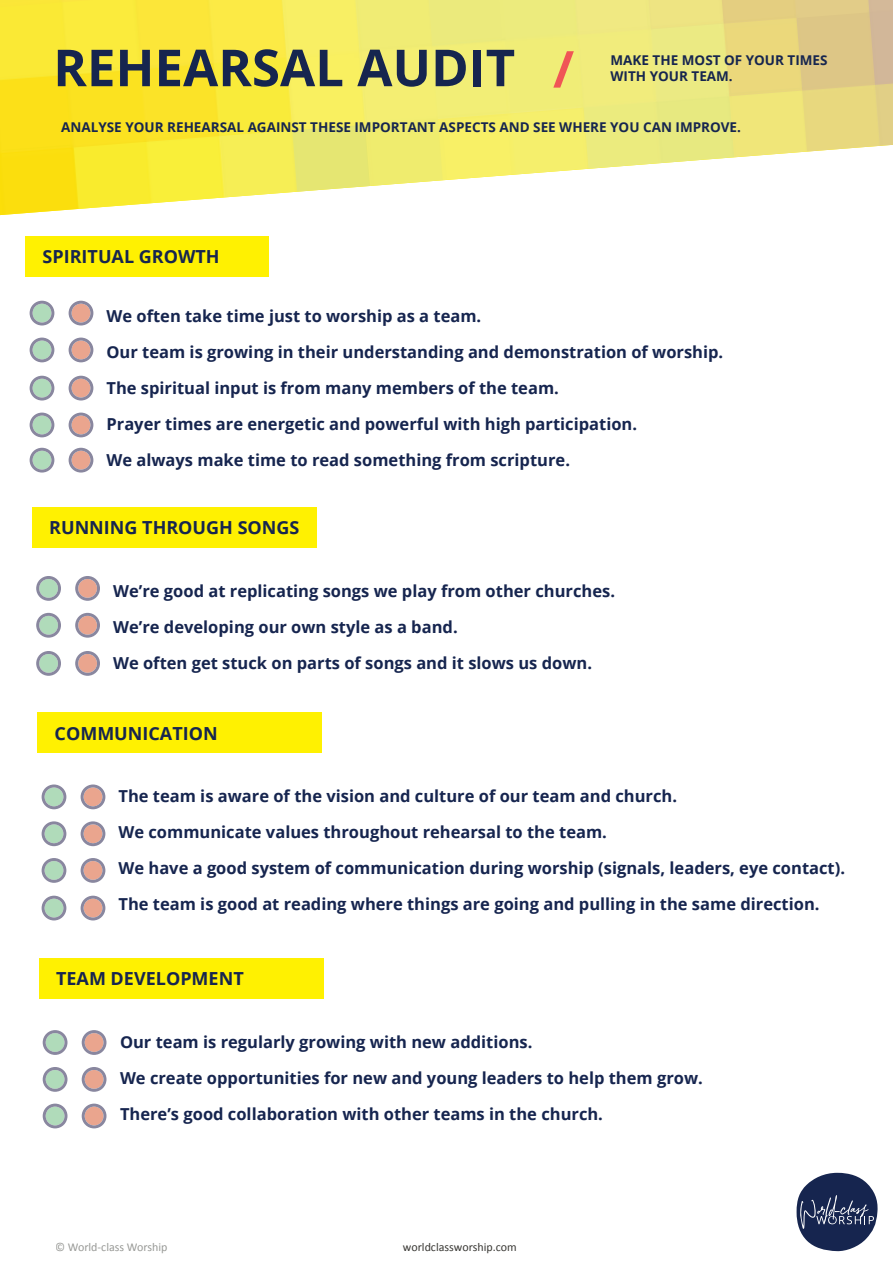
<style>
.page{position:relative;width:893px;height:1263px;background:#fff}
.page>*{position:absolute;margin:0;border:0;box-sizing:border-box;transform-origin:0 0}
.t1{font:700 51px "Open Sans";color:#16254f}
.t2{font:700 51px "Open Sans";color:#f05556}
.t3{font:700 18px "Open Sans";color:#16254f}
.t4{font:700 16.5px/36px "Open Sans";color:#16254f}
.t5{font:700 13.5px "Open Sans";color:#16254f}
.t6{font:12px "Calibri";color:#393834}
.t7{font:12px "Calibri";color:#989996}
</style>
<div class="page">
<div style="left:26px;top:236px;width:242px;height:41px;background:#fff101"></div>
<img style="left:0;top:0;width:893px;height:215px">
<svg style="left:797px;top:1173px;width:81px;height:78px"></svg>
<svg style="left:69px;top:301px;width:24px;height:24px"></svg>
<svg style="left:69px;top:338px;width:24px;height:24px"></svg>
<svg style="left:69px;top:376px;width:24px;height:24px"></svg>
<svg style="left:69px;top:413px;width:24px;height:24px"></svg>
<svg style="left:30px;top:301px;width:24px;height:24px"></svg>
<svg style="left:30px;top:338px;width:24px;height:24px"></svg>
<svg style="left:30px;top:376px;width:24px;height:24px"></svg>
<svg style="left:30px;top:413px;width:24px;height:24px"></svg>
<svg style="left:69px;top:448px;width:24px;height:24px"></svg>
<svg style="left:30px;top:448px;width:24px;height:24px"></svg>
<div style="left:32px;top:507px;width:285px;height:41px;background:#fff101"></div>
<svg style="left:75px;top:576px;width:25px;height:25px"></svg>
<svg style="left:75px;top:613px;width:25px;height:25px"></svg>
<svg style="left:75px;top:651px;width:25px;height:25px"></svg>
<svg style="left:36px;top:576px;width:25px;height:25px"></svg>
<svg style="left:36px;top:613px;width:25px;height:25px"></svg>
<svg style="left:36px;top:651px;width:25px;height:25px"></svg>
<div style="left:38px;top:712px;width:284px;height:41px;background:#fff101"></div>
<svg style="left:81px;top:784px;width:24px;height:25px"></svg>
<svg style="left:81px;top:821px;width:24px;height:25px"></svg>
<svg style="left:81px;top:858px;width:24px;height:25px"></svg>
<svg style="left:42px;top:784px;width:24px;height:25px"></svg>
<svg style="left:42px;top:821px;width:24px;height:25px"></svg>
<svg style="left:42px;top:858px;width:24px;height:25px"></svg>
<svg style="left:81px;top:896px;width:24px;height:24px"></svg>
<svg style="left:42px;top:896px;width:24px;height:24px"></svg>
<div style="left:39px;top:958px;width:285px;height:41px;background:#fff101"></div>
<svg style="left:82px;top:1030px;width:25px;height:25px"></svg>
<svg style="left:82px;top:1067px;width:25px;height:25px"></svg>
<svg style="left:82px;top:1103px;width:25px;height:25px"></svg>
<svg style="left:43px;top:1030px;width:25px;height:25px"></svg>
<svg style="left:43px;top:1067px;width:25px;height:25px"></svg>
<svg style="left:43px;top:1103px;width:25px;height:25px"></svg>
<h1 class="t1" style="left:53px;top:32px;width:463px">REHEARSAL AUDIT</h1>
<p class="t5" style="left:61px;top:118px;width:681px">ANALYSE YOUR REHEARSAL AGAINST THESE IMPORTANT ASPECTS AND SEE WHERE YOU CAN IMPROVE.</p>
<h1 class="t2" style="left:553px;top:33px;width:23px">/</h1>
<p class="t5" style="left:610px;top:51px;width:219px">MAKE THE MOST OF YOUR TIMES</p>
<p class="t5" style="left:610px;top:67px;width:124px">WITH YOUR TEAM.</p>
<p class="t3" style="left:43px;top:244px;width:179px">SPIRITUAL GROWTH</p>
<p class="t4" style="left:106px;top:297px;width:618px">We often take time just to worship as a team.<br>Our team is growing in their understanding and demonstration of worship.<br>The spiritual input is from many members of the team.<br>Prayer times are energetic and powerful with high participation.<br>We always make time to read something from scripture.</p>
<p class="t3" style="left:49px;top:515px;width:252px">RUNNING THROUGH SONGS</p>
<p class="t4" style="left:113px;top:572px;width:503px">We’re good at replicating songs we play from other churches.<br>We’re developing our own style as a band.<br>We often get stuck on parts of songs and it slows us down.</p>
<p class="t3" style="left:55px;top:720px;width:165px">COMMUNICATION</p>
<p class="t4" style="left:118px;top:778px;width:728px">The team is aware of the vision and culture of our team and church.<br>We communicate values throughout rehearsal to the team.<br>We have a good system of communication during worship (signals, leaders, eye contact).<br>The team is good at reading where things are going and pulling in the same direction.</p>
<p class="t3" style="left:56px;top:966px;width:189px">TEAM DEVELOPMENT</p>
<p class="t4" style="left:120px;top:1024px;width:584px">Our team is regularly growing with new additions.<br>We create opportunities for new and young leaders to help them grow.<br>There’s good collaboration with other teams in the church.</p>
<p class="t7" style="left:55px;top:1240px;width:114px">© World-class Worship</p>
<p class="t6" style="left:403px;top:1240px;width:115px">worldclassworship.com</p>
</div>
